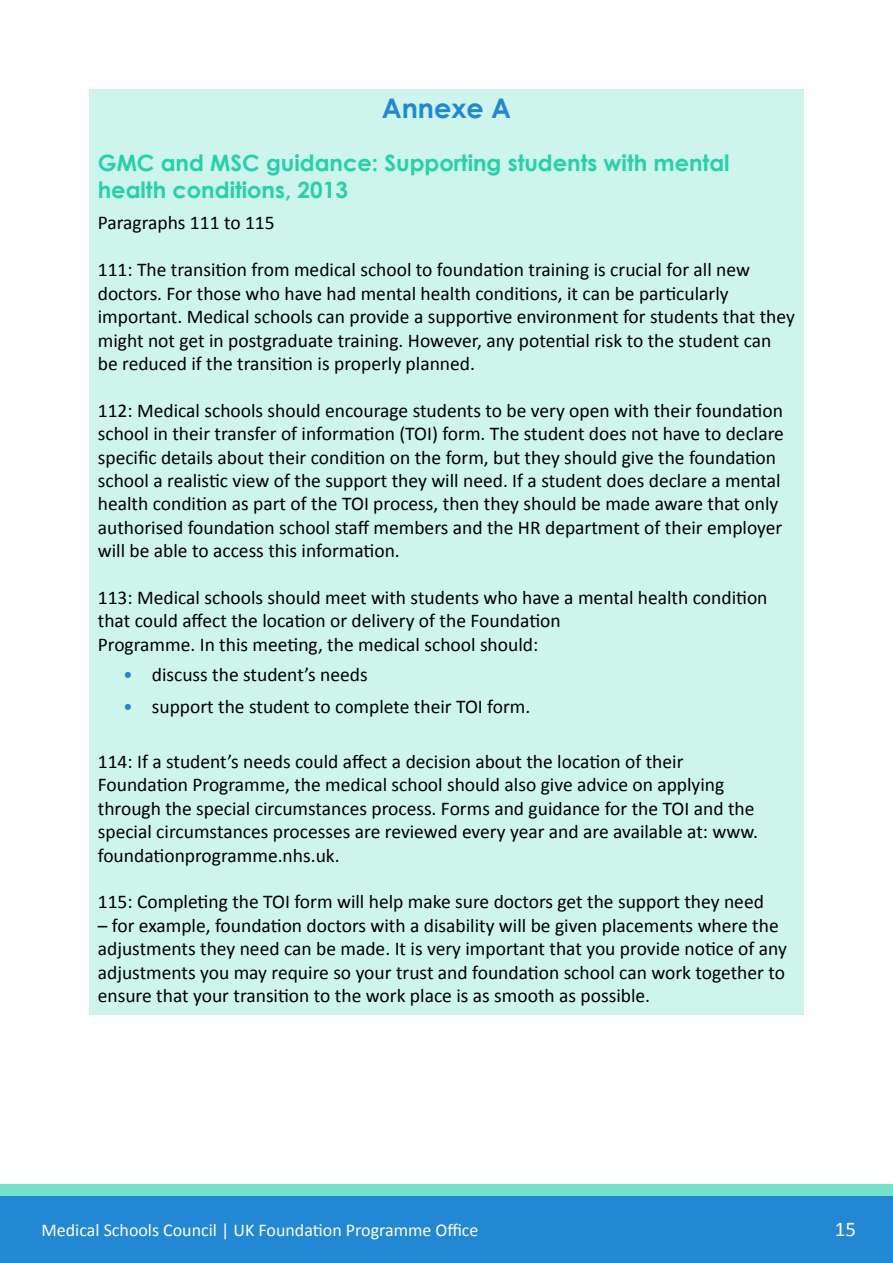
<style>
.page{position:relative;width:893px;height:1263px;background:#fff}
.page>*{position:absolute;margin:0;border:0;box-sizing:border-box;transform-origin:0 0}
.t1{font:700 27px "Century Gothic";color:#2388d3}
.t2{font:700 22.5px/27px "Century Gothic";color:#23d1aa}
.t3{font:21px "Calibri";color:#fff}
.t4{font:19.5px/23.4px "Calibri";color:#000}
.t5{font:18px "Calibri";color:#fff}
.s1{color:#2388d3}
</style>
<div class="page">
<div style="left:0;top:1184px;width:893px;height:79px;background:#2388d3"></div>
<div style="left:0;top:1184px;width:893px;height:12px;background:#72e2c9"></div>
<div style="left:89px;top:89px;width:715px;height:926px;background:#cdf5eb"></div>
<h1 class="t1" style="left:382px;top:88px;width:131px">Annexe A</h1>
<p class="t2" style="left:98px;top:148px;width:633px">GMC and MSC guidance: Supporting students with mental health conditions, 2013</p>
<p class="t4" style="left:98px;top:211px;width:178px">Paragraphs 111 to 115</p>
<p class="t4" style="left:98px;top:258px;width:699px">111: The transition from medical school to foundation training is crucial for all new doctors. For those who have had mental health conditions, it can be particularly important. Medical schools can provide a supportive environment for students that they might not get in postgraduate training. However, any potential risk to the student can be reduced if the transition is properly planned.</p>
<p class="t4" style="left:98px;top:399px;width:688px">112: Medical schools should encourage students to be very open with their foundation school in their transfer of information (TOI) form. The student does not have to declare specific details about their condition on the form, but they should give the foundation school a realistic view of the support they will need. If a student does declare a mental health condition as part of the TOI process, then they should be made aware that only authorised foundation school staff members and the HR department of their employer will be able to access this information.</p>
<p class="t4" style="left:98px;top:586px;width:671px">113: Medical schools should meet with students who have a mental health condition that could affect the location or delivery of the Foundation<br>Programme. In this meeting, the medical school should:</p>
<p class="t4" style="left:123px;top:663px;width:246px"><span class="s1">•</span> discuss the student’s needs</p>
<p class="t4" style="left:123px;top:694px;width:409px"><span class="s1">•</span> support the student to complete their TOI form.</p>
<p class="t4" style="left:98px;top:750px;width:662px">114: If a student’s needs could affect a decision about the location of their Foundation Programme, the medical school should also give advice on applying through the special circumstances process. Forms and guidance for the TOI and the special circumstances processes are reviewed every year and are available at: www. foundationprogramme.nhs.uk.</p>
<p class="t4" style="left:98px;top:890px;width:668px">115: Completing the TOI form will help make sure doctors get the support they need</p>
<p class="t4" style="left:98px;top:914px;width:691px">– for example, foundation doctors with a disability will be given placements where the adjustments they need can be made. It is very important that you provide notice of any adjustments you may require so your trust and foundation school can work together to ensure that your transition to the work place is as smooth as possible.</p>
<p class="t5" style="left:41px;top:1219px;width:439px">Medical Schools Council | UK Foundation Programme Office</p>
<p class="t3" style="left:835px;top:1216px;width:23px">15</p>
</div>
